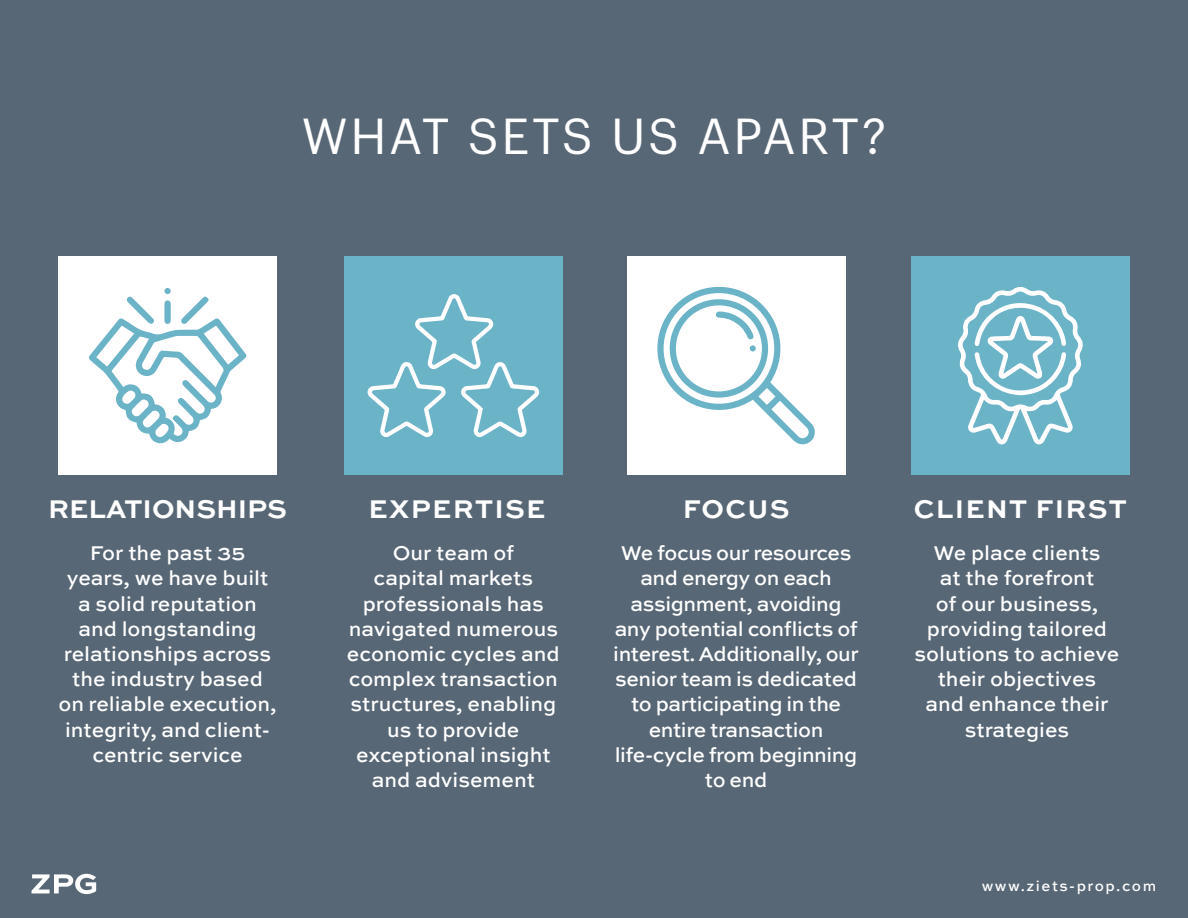
<style>
.page{position:relative;width:1188px;height:918px;background:#586775}
.page>*{position:absolute;margin:0;border:0;box-sizing:border-box;transform-origin:0 0}
.t1{font:49.5px "Graphik";letter-spacing:.055em;color:#fff}
.t2{font:700 27px "Sweet Sans";letter-spacing:.05em;color:#fff}
.t3{font:700 27px "Sweet Sans";color:#fff}
.t4{font:500 21px/25.2px "Sweet Sans";color:#fff;text-align:center}
.t5{font:500 21px/25.2px "Sweet Sans";letter-spacing:-.02em;color:#fff;text-align:center}
.t6{font:500 15px "Sweet Sans";letter-spacing:.1em;color:#fff}
</style>
<div class="page">
<div style="left:58px;top:256px;width:219px;height:219px;background:#fff"></div>
<div style="left:344px;top:256px;width:218px;height:219px;background:#6bb3c7"></div>
<div style="left:627px;top:256px;width:218px;height:219px;background:#fff"></div>
<div style="left:911px;top:256px;width:219px;height:219px;background:#6bb3c7"></div>
<svg style="left:367px;top:294px;width:173px;height:144px"></svg>
<svg style="left:89px;top:296px;width:158px;height:148px"></svg>
<div style="left:164px;top:288px;width:7px;height:6px;background:#6bb3c7;border-radius:50%"></div>
<svg style="left:657px;top:286px;width:158px;height:159px"></svg>
<div style="left:750px;top:345px;width:6px;height:7px;background:#6bb3c7;border-radius:50%"></div>
<svg style="left:958px;top:287px;width:125px;height:158px"></svg>
<svg style="left:31px;top:874px;width:65px;height:20px"></svg>
<h1 class="t1" style="left:302px;top:99px;width:586px">WHAT SETS US APART?</h1>
<p class="t3" style="left:48px;top:494px;width:240px">RELATIONSHIPS</p>
<p class="t4" style="left:58px;top:541px;width:220px">For the past 35 years, we have built a solid reputation and longstanding relationships across the industry based on reliable execution, integrity, and client&shy;centric service</p>
<p class="t2" style="left:369px;top:494px;width:178px">EXPERTISE</p>
<p class="t2" style="left:683px;top:494px;width:108px">FOCUS</p>
<p class="t2" style="left:914px;top:494px;width:215px">CLIENT FIRST</p>
<p class="t4" style="left:347px;top:541px;width:214px">Our team of<br>capital markets professionals has navigated numerous economic cycles and complex transaction structures, enabling us to provide exceptional insight and advisement</p>
<p class="t5" style="left:613px;top:541px;width:247px">We focus our resources and energy on each assignment, avoiding any potential conflicts of interest. Additionally, our senior team is dedicated to participating in the entire transaction life-cycle from beginning to end</p>
<p class="t4" style="left:915px;top:541px;width:206px">We place clients<br>at the forefront<br>of our business, providing tailored solutions to achieve their objectives<br>and enhance their strategies</p>
<p class="t6" style="left:982px;top:878px;width:176px">www.ziets-prop.com</p>
</div>
